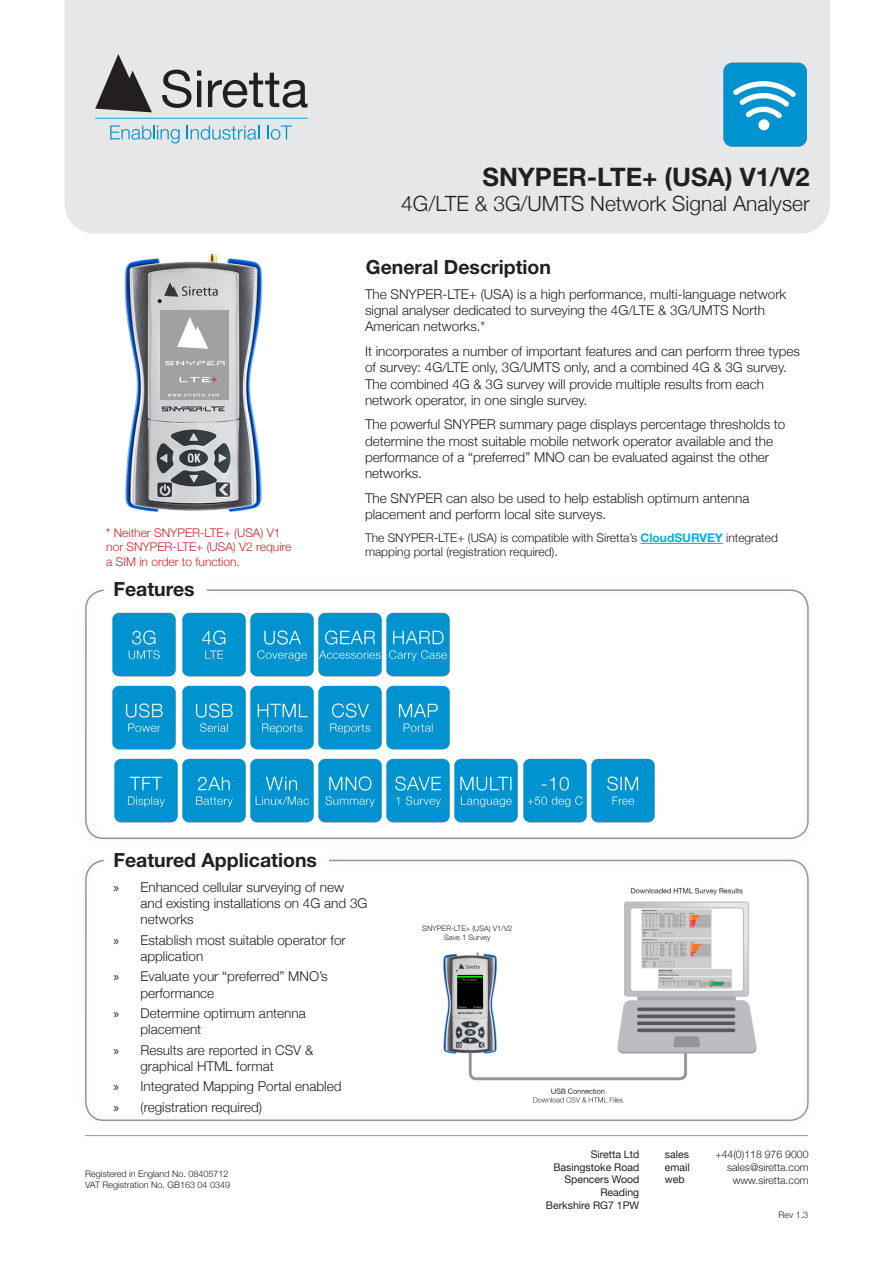
<style>
.page{position:relative;width:893px;height:1263px;background:#fff}
.page>*{position:absolute;margin:0;border:0;box-sizing:border-box;transform-origin:0 0}
.t1{font:700 25.5px "Helvetica Neue";color:#231f20}
.t2{font:300 21px "Helvetica Neue";color:#231f20}
.t3{font:700 19.5px "Helvetica Neue";color:#231f20}
.t4{font:300 13.5px/16.2px "Helvetica Neue";color:#231f20}
.t5{font:300 12px/14.4px "Helvetica Neue";color:#231f20}
.t6{font:300 12px/14.4px "Helvetica Neue";color:#d1232a}
.t7{font:10.5px/12.6px "Helvetica Neue";color:#231f20;text-align:right}
.t8{font:300 10.5px/12.6px "Helvetica Neue";color:#231f20;text-align:right}
.t9{font:300 9px/10.8px "Helvetica Neue";color:#231f20}
.t10{font:300 7.5px "Helvetica Neue";color:#231f20}
.s1{font-weight:400}
.s2{font-weight:700;color:#00aeef}
.s3{font-family:"Myriad Pro";font-weight:400}
</style>
<div class="page">
<div style="left:65px;top:0;width:765px;height:234px;background:#e6e7e9"></div>
<hr style="left:85px;top:1135px;width:723px;height:1px;background:#939598">
<svg style="left:95px;top:54px;width:57px;height:58px;background:#848384"></svg>
<hr style="left:95px;top:118px;width:212px;height:1px;background:#24aae1">
<svg style="left:162px;top:70px;width:39px;height:38px"></svg>
<svg style="left:208px;top:73px;width:100px;height:35px;background:#a0a0a1"></svg>
<svg style="left:110px;top:125px;width:70px;height:18px"></svg>
<svg style="left:187px;top:125px;width:72px;height:15px"></svg>
<svg style="left:267px;top:125px;width:25px;height:15px"></svg>
<img style="left:720px;top:60px;width:90px;height:88px">
<hr style="left:641px;top:543px;width:82px;height:1px;background:#00aeef">
<svg style="left:85px;top:589px;width:724px;height:251px"></svg>
<img style="left:111px;top:756px;width:546px;height:67px">
<svg style="left:85px;top:859px;width:724px;height:263px"></svg>
<img style="left:124px;top:254px;width:139px;height:258px">
<img style="left:110px;top:610px;width:341px;height:67px">
<img style="left:110px;top:683px;width:341px;height:67px">
<img style="left:426px;top:886px;width:338px;height:218px">
<img style="left:160px;top:311px;width:68px;height:88px">
<div style="left:426px;top:915px;width:90px;height:25px;background:#fff"></div>
<p class="t6" style="left:106px;top:525px;width:187px"><span class="s1">*</span> Neither SNYPER-LTE+ (USA) V1 nor SNYPER-LTE+ (USA) V2 require a SIM in order to function.</p>
<p class="t3" style="left:113px;top:577px;width:83px">Features</p>
<h1 class="t1" style="left:482px;top:161px;width:329px">SNYPER-LTE+ (USA) V1/V2</h1>
<h2 class="t2" style="left:401px;top:191px;width:410px">4G/LTE &amp; 3G/UMTS Network Signal Analyser</h2>
<p class="t3" style="left:366px;top:255px;width:187px">General Description</p>
<p class="t4" style="left:365px;top:286px;width:423px">The SNYPER-LTE+ (USA) is a high performance, multi-language network signal analyser dedicated to surveying the 4G/LTE &amp; 3G/UMTS North<br>American networks.*</p>
<p class="t4" style="left:365px;top:343px;width:436px">It incorporates a number of important features and can perform three types of survey: 4G/LTE only, 3G/UMTS only, and a combined 4G &amp; 3G survey.<br>The combined 4G &amp; 3G survey will provide multiple results from each network operator, in one single survey.</p>
<p class="t4" style="left:365px;top:416px;width:422px">The powerful SNYPER summary page displays percentage thresholds to determine the most suitable mobile network operator available and the performance of a “preferred” MNO can be evaluated against the other networks.</p>
<p class="t4" style="left:365px;top:490px;width:386px">The SNYPER can also be used to help establish optimum antenna placement and perform local site surveys.</p>
<p class="t5" style="left:365px;top:530px;width:414px">The SNYPER-LTE+ (USA) is compatible with Siretta’s <span class="s2">CloudSURVEY</span> integrated mapping portal (registration required).</p>
<p class="t3" style="left:113px;top:848px;width:205px">Featured Applications</p>
<p class="t4" style="left:140px;top:879px;width:229px;text-indent:-27px"><span class="s3">»</span> Enhanced cellular surveying of new and existing installations on 4G and 3G networks</p>
<p class="t4" style="left:140px;top:931px;width:207px;text-indent:-27px"><span class="s3">»</span> Establish most suitable operator for application</p>
<p class="t4" style="left:140px;top:968px;width:189px;text-indent:-27px"><span class="s3">»</span> Evaluate your “preferred” MNO’s performance</p>
<p class="t4" style="left:140px;top:1005px;width:167px;text-indent:-27px"><span class="s3">»</span> Determine optimum antenna placement</p>
<p class="t4" style="left:140px;top:1041px;width:174px;text-indent:-27px"><span class="s3">»</span> Results are reported in CSV &amp; graphical HTML format</p>
<p class="t4" style="left:113px;top:1078px;width:230px"><span class="s3">»</span> Integrated Mapping Portal enabled</p>
<p class="t4" style="left:113px;top:1099px;width:150px"><span class="s3">»</span> (registration required)</p>
<p class="t9" style="left:85px;top:1168px;width:146px">Registered in England No. 08405712<br>VAT Registration No. GB163 04 0349</p>
<p class="t10" style="left:422px;top:924px;width:92px">SNYPER-LTE+ (USA) V1/V2</p>
<p class="t10" style="left:444px;top:933px;width:48px">Save 1 Survey</p>
<p class="t7" style="left:546px;top:1148px;width:95px">Siretta Ltd<br>Basingstoke Road<br>Spencers Wood<br>Reading<br>Berkshire RG7 1PW</p>
<p class="t7" style="left:665px;top:1148px;width:26px;text-align:justify">sales email web</p>
<p class="t8" style="left:715px;top:1148px;width:95px">+44(0)118 976 9000 sales@siretta.com www.siretta.com</p>
<p class="t9" style="left:778px;top:1209px;width:31px">Rev 1.3</p>
</div>
